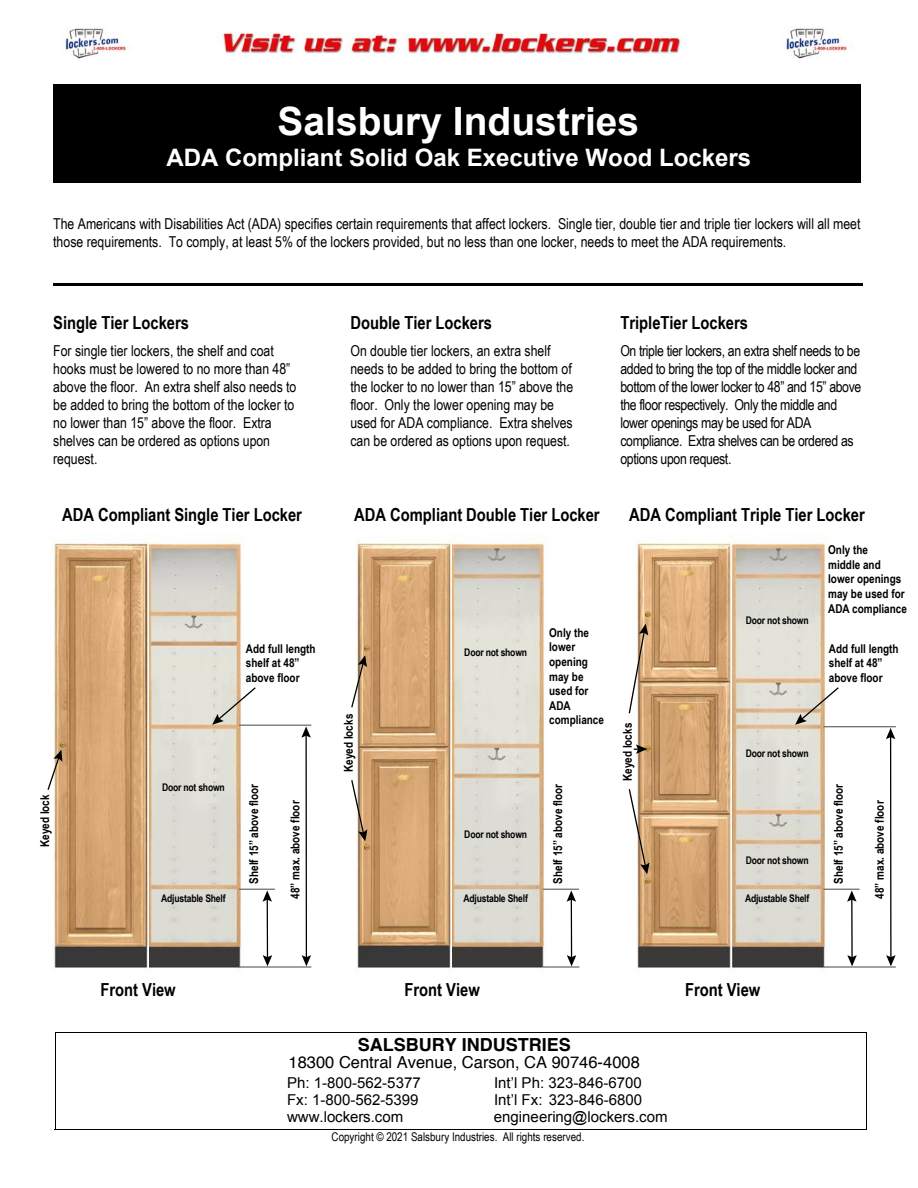
<style>
.page{position:relative;width:918px;height:1188px;background:#fff}
.page>*{position:absolute;margin:0;border:0;box-sizing:border-box;transform-origin:0 0}
.t1{font:700 39px "Arial";color:#fff}
.t2{font:700 24px "Arial";color:#fff}
.t3{font:700 18px "Arial Narrow";color:#000}
.t4{font:700 18px "Helvetica";color:#000}
.t5{font:16.5px "Helvetica";color:#000}
.t6{font:15px/18px "Arial Narrow";color:#000}
.t7{font:15px/18px "Arial Narrow";letter-spacing:-.025em;color:#000}
.t8{font:15px "Arial";color:#000}
.t9{font:700 12.15px/14.5px "Arial Narrow";color:#000}
.t10{font:12px "Arial Narrow";color:#000}
.t11{font:700 10.5px "Arial Narrow";letter-spacing:-.02em;color:#000}
</style>
<div class="page">
<img style="left:732px;top:538px;width:105px;height:430px">
<img style="left:633px;top:542px;width:99px;height:426px">
<img style="left:452px;top:538px;width:104px;height:430px">
<img style="left:356px;top:542px;width:96px;height:426px">
<img style="left:148px;top:538px;width:105px;height:430px">
<img style="left:52px;top:539px;width:96px;height:429px">
<img style="left:65px;top:28px;width:787px;height:31px">
<hr style="left:55px;top:1032px;width:812px;height:1px;background:#000">
<hr style="left:55px;top:1033px;width:1px;height:97px;background:#000">
<hr style="left:55px;top:1129px;width:811px;height:1px;background:#000">
<hr style="left:866px;top:1033px;width:1px;height:97px;background:#000">
<div style="left:54px;top:84px;width:807px;height:99px;background:#000"></div>
<hr style="left:53px;top:283px;width:810px;height:3px;background:#000">
<svg style="left:567px;top:891px;width:9px;height:75px"></svg>
<hr style="left:543px;top:966px;width:36px;height:2px;background:#6d6e71">
<hr style="left:543px;top:889px;width:36px;height:1px;background:#6d6e71">
<svg style="left:351px;top:655px;width:16px;height:54px"></svg>
<svg style="left:351px;top:779px;width:16px;height:62px"></svg>
<svg style="left:301px;top:726px;width:10px;height:240px"></svg>
<svg style="left:263px;top:891px;width:9px;height:75px"></svg>
<hr style="left:239px;top:966px;width:72px;height:2px;background:#6d6e71">
<hr style="left:239px;top:725px;width:72px;height:1px;background:#6d6e71">
<hr style="left:239px;top:889px;width:36px;height:1px;background:#6d6e71">
<svg style="left:47px;top:750px;width:15px;height:41px"></svg>
<svg style="left:886px;top:728px;width:10px;height:238px"></svg>
<hr style="left:823px;top:966px;width:73px;height:2px;background:#6d6e71">
<hr style="left:823px;top:726px;width:73px;height:1px;background:#6d6e71">
<svg style="left:847px;top:891px;width:10px;height:75px"></svg>
<hr style="left:823px;top:889px;width:36px;height:1px;background:#6d6e71">
<svg style="left:628px;top:624px;width:20px;height:91px"></svg>
<svg style="left:634px;top:744px;width:13px;height:10px"></svg>
<svg style="left:628px;top:788px;width:22px;height:86px"></svg>
<svg style="left:212px;top:686px;width:45px;height:39px"></svg>
<svg style="left:795px;top:686px;width:44px;height:39px"></svg>
<h1 class="t1" style="left:278px;top:100px;width:363px">Salsbury Industries</h1>
<h2 class="t2" style="left:166px;top:144px;width:586px">ADA Compliant Solid Oak Executive Wood Lockers</h2>
<p class="t6" style="left:53px;top:215px;width:809px">The Americans with Disabilities Act (ADA) specifies certain requirements that affect lockers. Single tier, double tier and triple tier lockers will all meet those requirements. To comply, at least 5% of the lockers provided, but no less than one locker, needs to meet the ADA requirements.</p>
<p class="t3" style="left:53px;top:312px;width:137px">Single Tier Lockers</p>
<p class="t6" style="left:53px;top:342px;width:245px">For single tier lockers, the shelf and coat hooks must be lowered to no more than 48” above the floor. An extra shelf also needs to be added to bring the bottom of the locker to no lower than 15” above the floor. Extra shelves can be ordered as options upon request.</p>
<p class="t3" style="left:62px;top:504px;width:241px">ADA Compliant Single Tier Locker</p>
<p class="t3" style="left:350px;top:312px;width:143px">Double Tier Lockers</p>
<p class="t6" style="left:350px;top:342px;width:224px">On double tier lockers, an extra shelf needs to be added to bring the bottom of the locker to no lower than 15” above the floor. Only the lower opening may be used for ADA compliance. Extra shelves can be ordered as options upon request.</p>
<p class="t3" style="left:354px;top:504px;width:247px">ADA Compliant Double Tier Locker</p>
<p class="t3" style="left:620px;top:312px;width:129px">TripleTier Lockers</p>
<p class="t7" style="left:620px;top:342px;width:243px">On triple tier lockers, an extra shelf needs to be added to bring the top of the middle locker and bottom of the lower locker to 48” and 15” above the floor respectively. Only the middle and lower openings may be used for ADA compliance. Extra shelves can be ordered as options upon request.</p>
<p class="t3" style="left:629px;top:504px;width:237px">ADA Compliant Triple Tier Locker</p>
<p class="t11" style="left:746px;top:614px;width:64px">Door not shown</p>
<p class="t9" style="left:828px;top:543px;width:80px">Only the<br>middle and lower openings may be used for<br>ADA compliance</p>
<p class="t9" style="left:549px;top:625px;width:56px">Only the lower opening may be used for<br>ADA compliance</p>
<p class="t9" style="left:246px;top:641px;width:71px">Add full length shelf at 48” above floor</p>
<p class="t9" style="left:829px;top:641px;width:71px">Add full length shelf at 48” above floor</p>
<p class="t11" style="left:464px;top:646px;width:64px">Door not shown</p>
<p class="t9" style="left:341px;top:772px;width:60px;rotate:-90deg">Keyed locks</p>
<p class="t9" style="left:620px;top:781px;width:60px;rotate:-90deg">Keyed locks</p>
<p class="t11" style="left:746px;top:747px;width:64px">Door not shown</p>
<p class="t11" style="left:162px;top:781px;width:64px">Door not shown</p>
<p class="t9" style="left:246px;top:884px;width:101px;rotate:-90deg">Shelf 15” above floor</p>
<p class="t9" style="left:551px;top:884px;width:101px;rotate:-90deg">Shelf 15” above floor</p>
<p class="t9" style="left:831px;top:884px;width:101px;rotate:-90deg">Shelf 15” above floor</p>
<p class="t9" style="left:37px;top:847px;width:54px;rotate:-90deg">Keyed lock</p>
<p class="t9" style="left:872px;top:899px;width:100px;rotate:-90deg">48” max. above floor</p>
<p class="t9" style="left:288px;top:899px;width:100px;rotate:-90deg">48” max. above floor</p>
<p class="t11" style="left:464px;top:828px;width:64px">Door not shown</p>
<p class="t11" style="left:746px;top:854px;width:64px">Door not shown</p>
<p class="t11" style="left:161px;top:892px;width:66px">Adjustable Shelf</p>
<p class="t11" style="left:464px;top:892px;width:66px">Adjustable Shelf</p>
<p class="t11" style="left:745px;top:892px;width:66px">Adjustable Shelf</p>
<p class="t3" style="left:100px;top:979px;width:77px">Front View</p>
<p class="t3" style="left:405px;top:979px;width:77px">Front View</p>
<p class="t4" style="left:358px;top:1030px;width:215px">SALSBURY INDUSTRIES</p>
<p class="t5" style="left:289px;top:1049px;width:353px">18300 Central Avenue, Carson, CA 90746-4008</p>
<p class="t8" style="left:287px;top:1074px;width:135px">Ph: 1-800-562-5377</p>
<p class="t8" style="left:494px;top:1074px;width:149px">Int’l Ph: 323-846-6700</p>
<p class="t8" style="left:287px;top:1091px;width:133px">Fx: 1-800-562-5399</p>
<p class="t8" style="left:494px;top:1091px;width:150px">Int’l Fx: 323-846-6800</p>
<p class="t8" style="left:287px;top:1109px;width:118px">www.lockers.com</p>
<p class="t8" style="left:494px;top:1109px;width:175px">engineering@lockers.com</p>
<p class="t10" style="left:332px;top:1129px;width:254px">Copyright © 2021 Salsbury Industries. All rights reserved.</p>
<p class="t3" style="left:685px;top:979px;width:77px">Front View</p>
</div>
